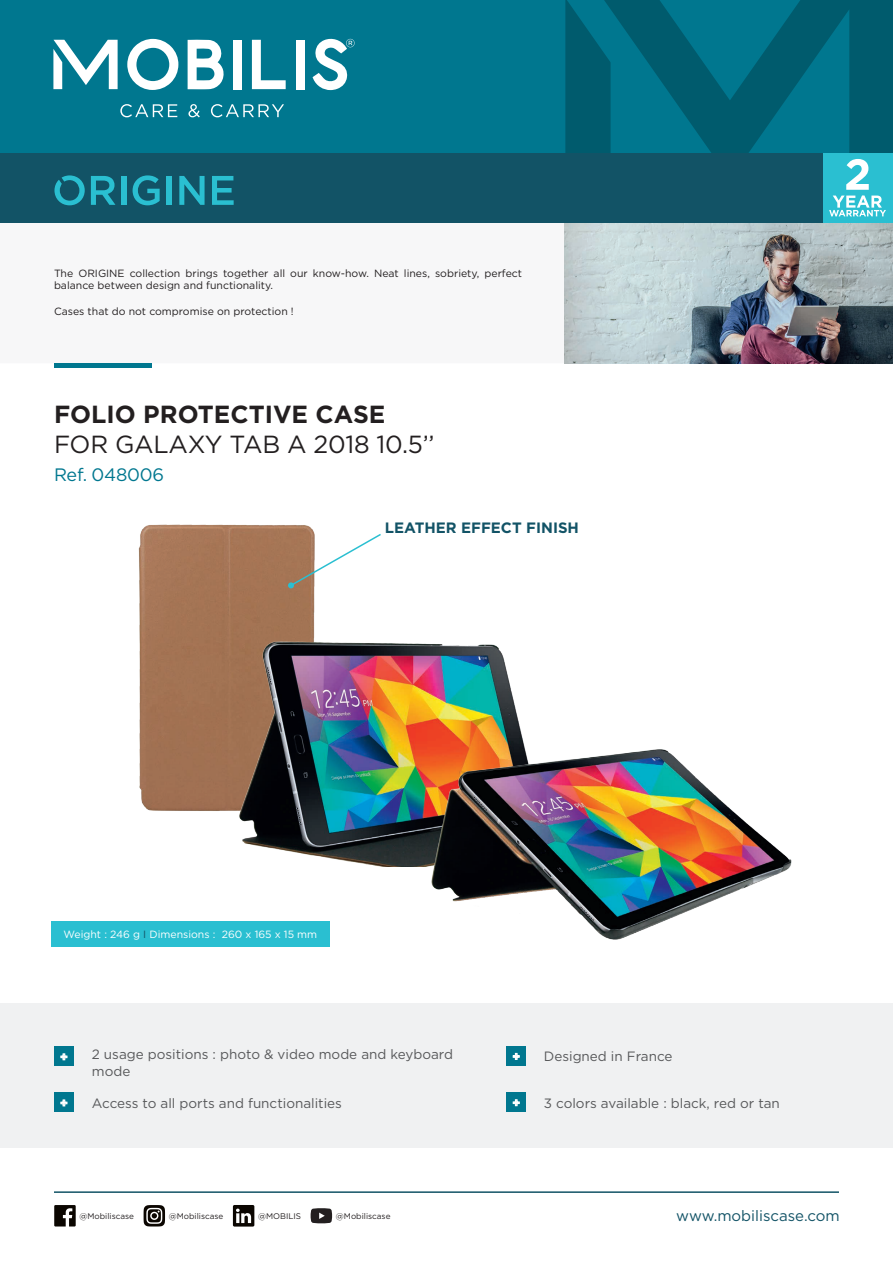
<style>
.page{position:relative;width:893px;height:1263px;background:#fff}
.page>*{position:absolute;margin:0;border:0;box-sizing:border-box;transform-origin:0 0}
.t1{font:24.75px "Gotham";letter-spacing:-.01em;color:#231f20}
.t2{font:700 24.75px "Gotham";color:#231f20}
.t3{font:18px "Gotham";letter-spacing:-.01em;color:#00778f}
.t4{font:15px "Gotham";color:#125366}
.t5{font:700 15px "Gotham";color:#125366}
.t6{font:13.5px "Gotham";color:#57585a}
.t7{font:700 12px "Gotham";color:#fff}
.t8{font:10.5px/12.6px "Gotham";color:#231f20}
.t9{font:10.5px "Gotham";color:#fff}
.t10{font:8.1px "Gotham";color:#231f20}
.s1{color:#125366}
</style>
<div class="page">
<img style="left:138px;top:524px;width:177px;height:287px">
<img style="left:231px;top:631px;width:292px;height:235px">
<img style="left:421px;top:740px;width:371px;height:200px">
<svg style="left:0;top:222px;width:565px;height:142px"></svg>
<div style="left:0;top:0;width:893px;height:222px;background:#00778f"></div>
<hr style="left:54px;top:364px;width:97px;height:4px;background:#00778f">
<hr style="left:54px;top:1191px;width:785px;height:2px;background:#125366">
<svg style="left:54px;top:1205px;width:22px;height:21px"></svg>
<svg style="left:233px;top:1205px;width:21px;height:21px"></svg>
<svg style="left:144px;top:1205px;width:21px;height:21px"></svg>
<svg style="left:311px;top:1208px;width:21px;height:15px"></svg>
<img style="left:565px;top:222px;width:328px;height:142px">
<svg style="left:188px;top:40px;width:36px;height:49px"></svg>
<svg style="left:127px;top:39px;width:51px;height:51px"></svg>
<svg style="left:252px;top:40px;width:34px;height:49px"></svg>
<div style="left:233px;top:40px;width:9px;height:49px;background:#fff"></div>
<div style="left:296px;top:40px;width:9px;height:49px;background:#fff"></div>
<svg style="left:53px;top:40px;width:65px;height:49px"></svg>
<svg style="left:120px;top:104px;width:57px;height:13px"></svg>
<svg style="left:188px;top:104px;width:12px;height:13px"></svg>
<svg style="left:211px;top:104px;width:73px;height:13px"></svg>
<svg style="left:313px;top:39px;width:42px;height:51px"></svg>
<svg style="left:611px;top:0;width:282px;height:153px"></svg>
<svg style="left:565px;top:0;width:46px;height:153px"></svg>
<div style="left:0;top:153px;width:893px;height:69px;background:#125366"></div>
<div style="left:824px;top:153px;width:69px;height:69px;background:#2abfd1"></div>
<svg style="left:829px;top:159px;width:57px;height:57px"></svg>
<svg style="left:91px;top:176px;width:24px;height:29px"></svg>
<div style="left:121px;top:176px;width:5px;height:29px;background:#2abfd1"></div>
<svg style="left:133px;top:175px;width:27px;height:30px"></svg>
<div style="left:167px;top:176px;width:5px;height:29px;background:#2abfd1"></div>
<svg style="left:179px;top:176px;width:26px;height:29px"></svg>
<svg style="left:212px;top:176px;width:22px;height:29px"></svg>
<svg style="left:54px;top:175px;width:31px;height:30px"></svg>
<div style="left:0;top:1003px;width:893px;height:145px;background:#f0f1f2"></div>
<div style="left:54px;top:1046px;width:20px;height:20px;background:#00778f"></div>
<svg style="left:60px;top:1053px;width:8px;height:7px"></svg>
<div style="left:506px;top:1046px;width:20px;height:20px;background:#00778f"></div>
<svg style="left:512px;top:1053px;width:8px;height:7px"></svg>
<div style="left:54px;top:1092px;width:20px;height:20px;background:#00778f"></div>
<svg style="left:60px;top:1099px;width:8px;height:8px"></svg>
<div style="left:506px;top:1092px;width:20px;height:20px;background:#00778f"></div>
<svg style="left:512px;top:1099px;width:8px;height:7px"></svg>
<div style="left:51px;top:921px;width:279px;height:26px;background:#2abfd1"></div>
<svg style="left:289px;top:532px;width:92px;height:55px"></svg>
<div style="left:288px;top:582px;width:6px;height:7px;background:#2abfd1;border-radius:3px"></div>
<p class="t8" style="left:54px;top:266px;width:470px">The ORIGINE collection brings together all our know-how. Neat lines, sobriety, perfect balance between design and functionality.</p>
<p class="t8" style="left:54px;top:304px;width:241px">Cases that do not compromise on protection !</p>
<h1 class="t2" style="left:54px;top:398px;width:333px">FOLIO PROTECTIVE CASE</h1>
<h1 class="t1" style="left:54px;top:428px;width:382px">FOR GALAXY TAB A 2018 10.5’’</h1>
<h2 class="t3" style="left:54px;top:463px;width:112px">Ref. 048006</h2>
<h3 class="t5" style="left:385px;top:518px;width:196px">LEATHER EFFECT FINISH</h3>
<p class="t9" style="left:64px;top:928px;width:255px">Weight : 246 g <span class="s1">I</span> Dimensions : 260 x 165 x 15 mm</p>
<p class="t6" style="left:92px;top:1046px;width:363px">2 usage positions : photo &amp; video mode and keyboard</p>
<p class="t6" style="left:544px;top:1047px;width:130px">Designed in France</p>
<p class="t6" style="left:92px;top:1062px;width:40px">mode</p>
<p class="t7" style="left:60px;top:1049px;width:9px">+</p>
<p class="t7" style="left:512px;top:1048px;width:9px">+</p>
<p class="t6" style="left:92px;top:1094px;width:252px">Access to all ports and functionalities</p>
<p class="t7" style="left:60px;top:1095px;width:9px">+</p>
<p class="t7" style="left:512px;top:1095px;width:9px">+</p>
<p class="t6" style="left:544px;top:1094px;width:238px">3 colors available : black, red or tan</p>
<p class="t10" style="left:80px;top:1211px;width:56px">@Mobiliscase</p>
<p class="t10" style="left:169px;top:1211px;width:56px">@Mobiliscase</p>
<p class="t10" style="left:258px;top:1211px;width:44px">@MOBILIS</p>
<p class="t10" style="left:336px;top:1211px;width:56px">@Mobiliscase</p>
<h3 class="t4" style="left:676px;top:1206px;width:165px">www.mobiliscase.com</h3>
</div>
